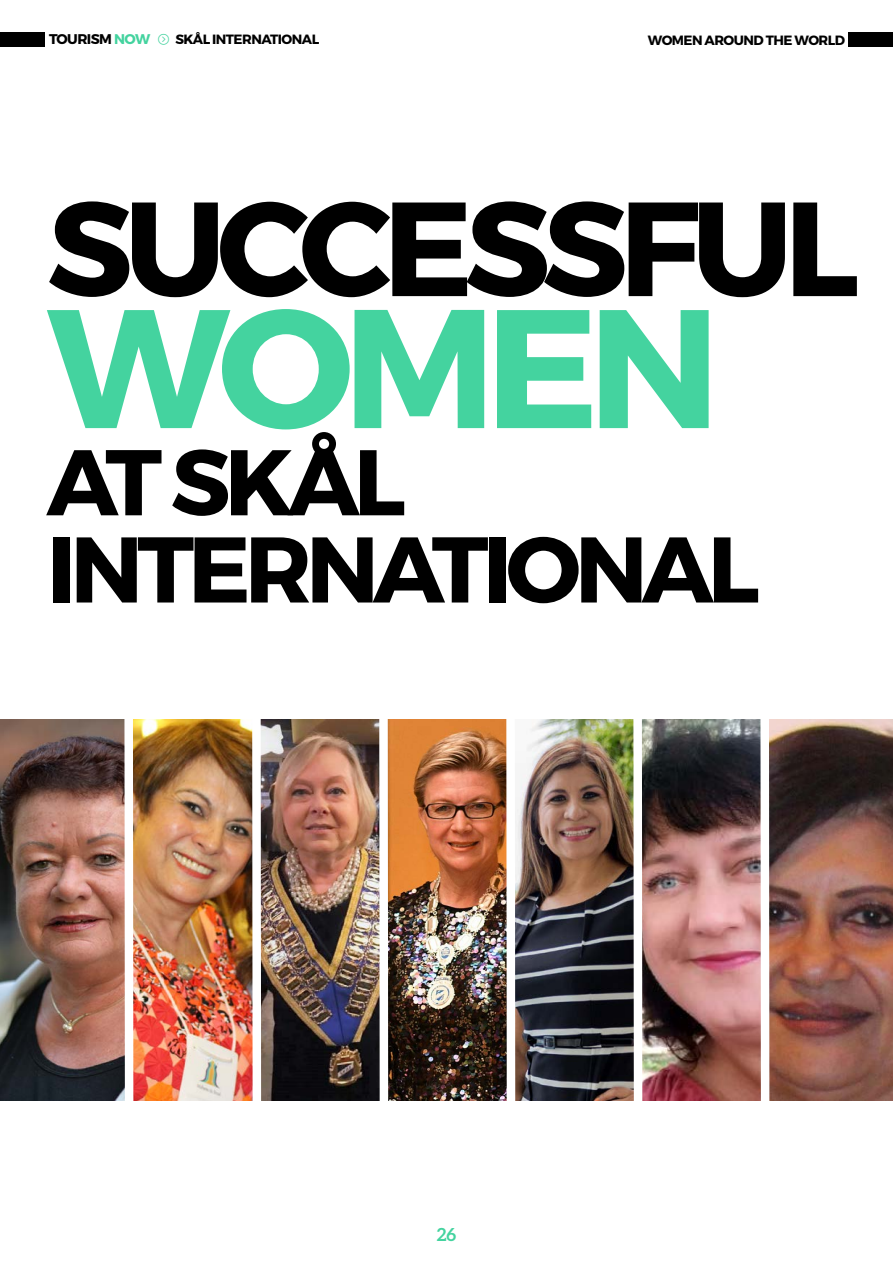
<style>
.page{position:relative;width:893px;height:1263px;background:#fff}
.page>*{position:absolute;margin:0;border:0;box-sizing:border-box;transform-origin:0 0}
.TITLE_6{font:700 168.6px "Montserrat";letter-spacing:-.065em;color:#44d39f}
.TITLE_6-2{font:700 133.65px "Montserrat";letter-spacing:-.065em;color:#000}
.TITLE_6-3{font:700 93px/87.2px "Montserrat";letter-spacing:-.065em;color:#000}
.t1{font:700 18px "Aleo";color:#44d39f}
.t2{font:700 14.1px "Montserrat";letter-spacing:-.04em;color:#000}
.t3{font:700 13.5px "Montserrat";letter-spacing:-.04em;color:#000}
.s1{color:#44d39f}
</style>
<div class="page">
<div style="left:0;top:32px;width:45px;height:15px;background:#000"></div>
<div style="left:848px;top:32px;width:45px;height:15px;background:#000"></div>
<img style="left:0;top:719px;width:760px;height:382px">
<img style="left:769px;top:719px;width:124px;height:382px">
<div style="left:124px;top:715px;width:9px;height:391px;background:#fff"></div>
<div style="left:252px;top:715px;width:9px;height:391px;background:#fff"></div>
<div style="left:379px;top:715px;width:9px;height:391px;background:#fff"></div>
<div style="left:506px;top:715px;width:9px;height:391px;background:#fff"></div>
<div style="left:633px;top:709px;width:9px;height:397px;background:#fff"></div>
<p class="t2" style="left:49px;top:30px;width:103px">TOURISM <span class="s1">NOW</span></p>
<p class="t3" style="left:175px;top:31px;width:145px">SKÅL INTERNATIONAL</p>
<p class="t3" style="left:648px;top:32px;width:199px">WOMEN AROUND THE WORLD</p>
<p class="TITLE_6-2" style="left:47px;top:166px;width:813px">SUCCESSFUL</p>
<p class="TITLE_6" style="left:47px;top:264px;width:675px">WOMEN</p>
<p class="TITLE_6-3" style="left:47px;top:440px;width:714px">AT SKÅL<br>INTERNATIONAL</p>
<h3 class="t1" style="left:437px;top:1224px;width:21px">26</h3>
</div>
